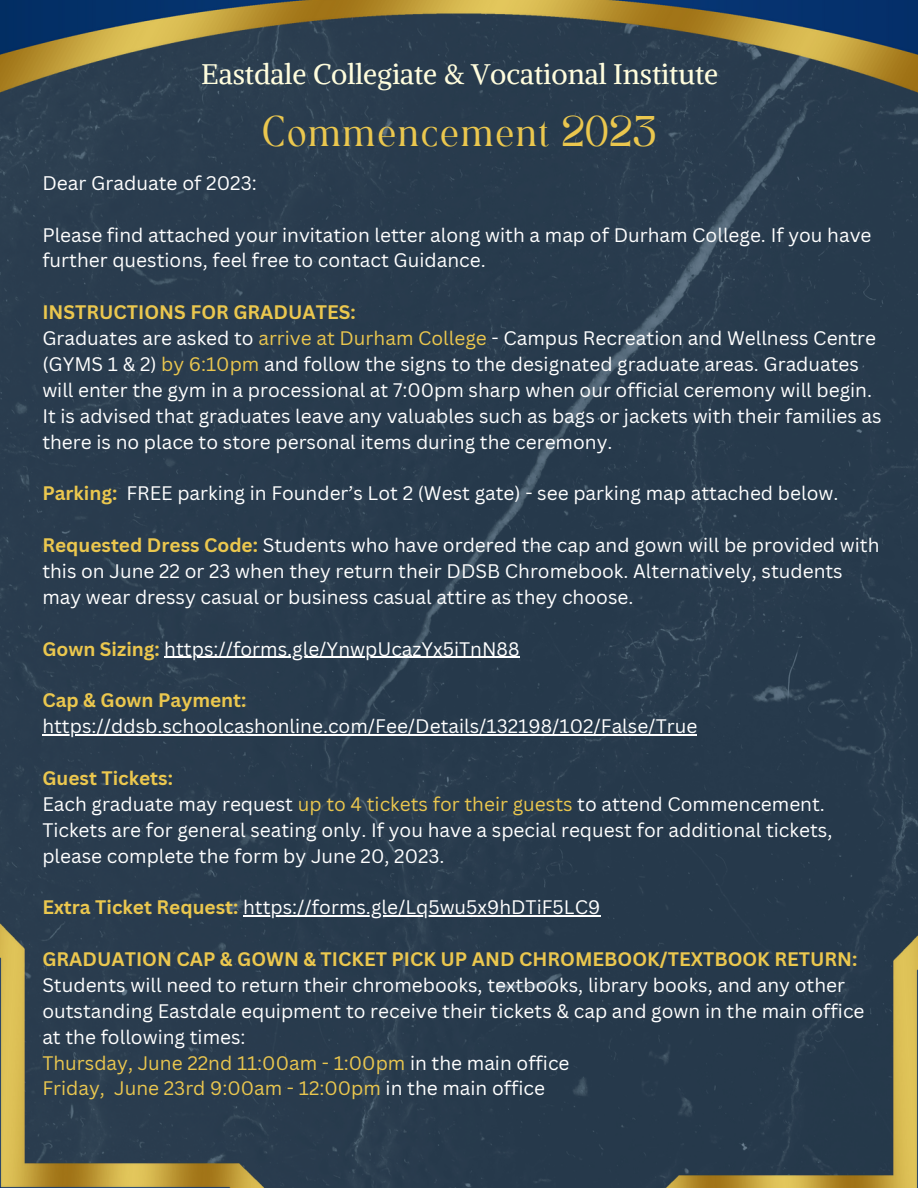
<style>
.page{position:relative;width:918px;height:1188px;background:#fff}
.page>*{position:absolute;margin:0;border:0;box-sizing:border-box;transform-origin:0 0}
.t1{font:30px "TAN Angleton";color:#ebc74e}
.t2{font:28.2px "Alike";color:#fffddd}
.t3{font:19.2px "Canva Sans";color:#fff}
.t4{font:19.05px/25.8px "Canva Sans";color:#fff}
.t5{font:700 19.05px "Canva Sans";color:#ebc74e}
.t6{font:19.05px "Canva Sans";color:#ebc74e}
.s1{color:#ebc74e}
.s2{font-weight:700;color:#ebc74e}
.s3{color:#fff}
</style>
<div class="page">
<div style="left:0;top:101px;width:918px;height:1087px;background:#283b4d"></div>
<img style="left:0;top:0;width:918px;height:101px">
<img style="left:0;top:867px;width:321px;height:321px">
<img style="left:597px;top:878px;width:321px;height:310px">
<hr style="left:164px;top:657px;width:356px;height:1px;background:#fff">
<hr style="left:42px;top:734px;width:655px;height:1px;background:#fff">
<hr style="left:243px;top:915px;width:357px;height:2px;background:#fff">
<p class="t2" style="left:201px;top:56px;width:518px">Eastdale Collegiate &amp; Vocational Institute</p>
<p class="t1" style="left:261px;top:115px;width:397px">COMMENCEMENT 2023</p>
<p class="t3" style="left:42px;top:169px;width:216px">Dear Graduate of 2023:</p>
<p class="t4" style="left:42px;top:221px;width:831px">Please find attached your invitation letter along with a map of Durham College. If you have further questions, feel free to contact Guidance.</p>
<p class="t5" style="left:42px;top:299px;width:315px">INSTRUCTIONS FOR GRADUATES:</p>
<p class="t4" style="left:42px;top:325px;width:835px">Graduates are asked to <span class="s1">arrive at Durham College</span> - Campus Recreation and Wellness Centre (GYMS 1 &amp; 2) <span class="s1">by 6:10pm</span> and follow the signs to the designated graduate areas. Graduates will enter the gym in a processional at 7:00pm sharp when our official ceremony will begin.</p>
<p class="t4" style="left:42px;top:402px;width:841px">It is advised that graduates leave any valuables such as bags or jackets with their families as there is no place to store personal items during the ceremony.</p>
<p class="t4" style="left:42px;top:480px;width:798px"><span class="s2">Parking:</span> FREE parking in Founder’s Lot 2 (West gate) - see parking map attached below.</p>
<p class="t4" style="left:42px;top:532px;width:839px"><span class="s2">Requested Dress Code:</span> Students who have ordered the cap and gown will be provided with this on June 22 or 23 when they return their DDSB Chromebook. Alternatively, students may wear dressy casual or business casual attire as they choose.</p>
<p class="t4" style="left:42px;top:635px;width:479px"><span class="s2">Gown Sizing:</span> https://forms.gle/YnwpUcazYx5iTnN88</p>
<p class="t4" style="left:42px;top:687px;width:656px"><span class="s2">Cap &amp; Gown Payment: </span>https://ddsb.schoolcashonline.com/Fee/Details/132198/102/False/True</p>
<p class="t5" style="left:42px;top:765px;width:132px">Guest Tickets:</p>
<p class="t4" style="left:42px;top:791px;width:792px">Each graduate may request <span class="s1">up to 4 tickets for their guests</span> to attend Commencement.<br>Tickets are for general seating only. If you have a special request for additional tickets, please complete the form by June 20, 2023.</p>
<p class="t4" style="left:42px;top:894px;width:559px"><span class="s2">Extra Ticket Request:</span> https://forms.gle/Lq5wu5x9hDTiF5LC9</p>
<p class="t5" style="left:42px;top:946px;width:817px">GRADUATION CAP &amp; GOWN &amp; TICKET PICK UP AND CHROMEBOOK/TEXTBOOK RETURN:</p>
<p class="t4" style="left:42px;top:972px;width:824px">Students will need to return their chromebooks, textbooks, library books, and any other outstanding Eastdale equipment to receive their tickets &amp; cap and gown in the main office at the following times:</p>
<p class="t6" style="left:42px;top:1049px;width:529px">Thursday, June 22nd 11:00am - 1:00pm <span class="s3">in the main office</span></p>
<p class="t6" style="left:42px;top:1075px;width:504px">Friday, June 23rd 9:00am - 12:00pm <span class="s3">in the main office</span></p>
</div>
